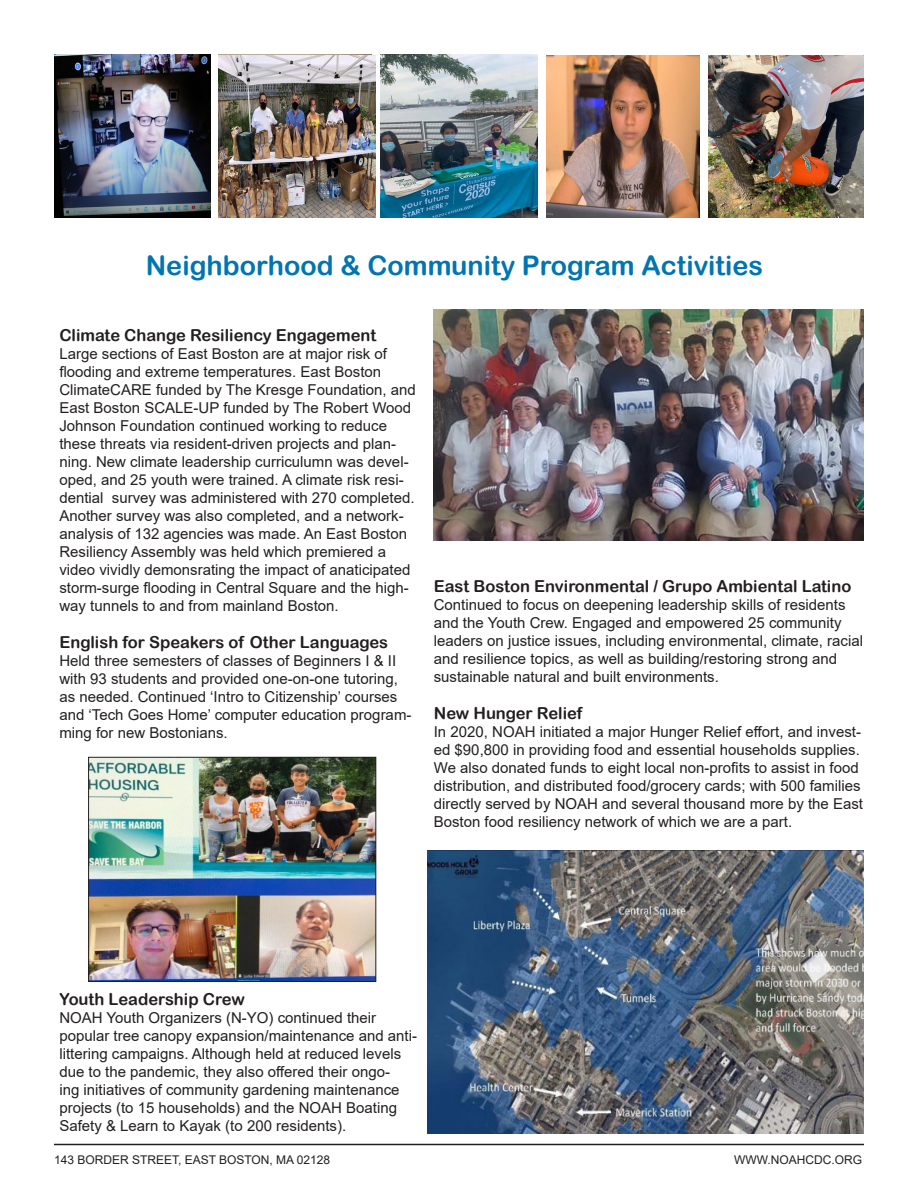
<style>
.page{position:relative;width:918px;height:1188px;background:#fff}
.page>*{position:absolute;margin:0;border:0;box-sizing:border-box;transform-origin:0 0}
.t1{font:27px "Arial Rounded MT Bold";color:#0075b1}
.t2{font:16.5px "Arial Rounded MT Bold";color:#231f20}
.t3{font:15px/18px "Arial";color:#231f20}
.t4{font:12px "Arial";color:#231f20}
</style>
<div class="page">
<hr style="left:54px;top:1144px;width:810px;height:1px;background:#231f20">
<img style="left:381px;top:54px;width:156px;height:163px">
<img style="left:54px;top:54px;width:157px;height:164px">
<img style="left:546px;top:56px;width:154px;height:162px">
<img style="left:709px;top:56px;width:155px;height:162px">
<img style="left:434px;top:310px;width:430px;height:231px">
<img style="left:90px;top:759px;width:284px;height:221px">
<div style="left:88px;top:757px;width:288px;height:225px;border:1px solid #231f20"></div>
<img style="left:428px;top:850px;width:436px;height:284px">
<img style="left:218px;top:56px;width:157px;height:162px">
<p class="t1" style="left:146px;top:250px;width:619px">Neighborhood &amp; Community Program Activities</p>
<p class="t2" style="left:59px;top:325px;width:318px">Climate Change Resiliency Engagement</p>
<p class="t3" style="left:59px;top:344px;width:358px">Large sections of East Boston are at major risk of flooding and extreme temperatures. East Boston ClimateCARE funded by The Kresge Foundation, and East Boston SCALE-UP funded by The Robert Wood Johnson Foundation continued working to reduce these threats via resident-driven projects and plan&shy;ning. New climate leadership curriculumn was devel&shy;oped, and 25 youth were trained. A climate risk resi&shy;dential survey was administered with 270 completed.<br>Another survey was also completed, and a network&shy;analysis of 132 agencies was made. An East Boston Resiliency Assembly was held which premiered a video vividly demonsrating the impact of anaticipated storm-surge flooding in Central Square and the high&shy;way tunnels to and from mainland Boston.</p>
<p class="t2" style="left:59px;top:633px;width:330px">English for Speakers of Other Languages</p>
<p class="t3" style="left:59px;top:652px;width:354px">Held three semesters of classes of Beginners I &amp; II with 93 students and provided one-on-one tutoring, as needed. Continued ‘Intro to Citizenship’ courses and ‘Tech Goes Home’ computer education program&shy;ming for new Bostonians.</p>
<p class="t2" style="left:434px;top:576px;width:419px">East Boston Environmental / Grupo Ambiental Latino</p>
<p class="t3" style="left:434px;top:595px;width:431px">Continued to focus on deepening leadership skills of residents and the Youth Crew. Engaged and empowered 25 community leaders on justice issues, including environmental, climate, racial and resilience topics, as well as building/restoring strong and sustainable natural and built environments.</p>
<p class="t2" style="left:434px;top:704px;width:150px">New Hunger Relief</p>
<p class="t3" style="left:434px;top:723px;width:431px">In 2020, NOAH initiated a major Hunger Relief effort, and invest&shy;ed $90,800 in providing food and essential households supplies.<br>We also donated funds to eight local non-profits to assist in food distribution, and distributed food/grocery cards; with 500 families directly served by NOAH and several thousand more by the East Boston food resiliency network of which we are a part.</p>
<p class="t2" style="left:59px;top:989px;width:187px">Youth Leadership Crew</p>
<p class="t3" style="left:59px;top:1008px;width:359px">NOAH Youth Organizers (N-YO) continued their popular tree canopy expansion/maintenance and anti&shy;littering campaigns. Although held at reduced levels due to the pandemic, they also offered their ongo-<br>ing initiatives of community gardening maintenance projects (to 15 households) and the NOAH Boating Safety &amp; Learn to Kayak (to 200 residents).</p>
<p class="t4" style="left:54px;top:1151px;width:278px">143 BORDER STREET, EAST BOSTON, MA 02128</p>
<p class="t4" style="left:734px;top:1151px;width:129px">WWW.NOAHCDC.ORG</p>
</div>
